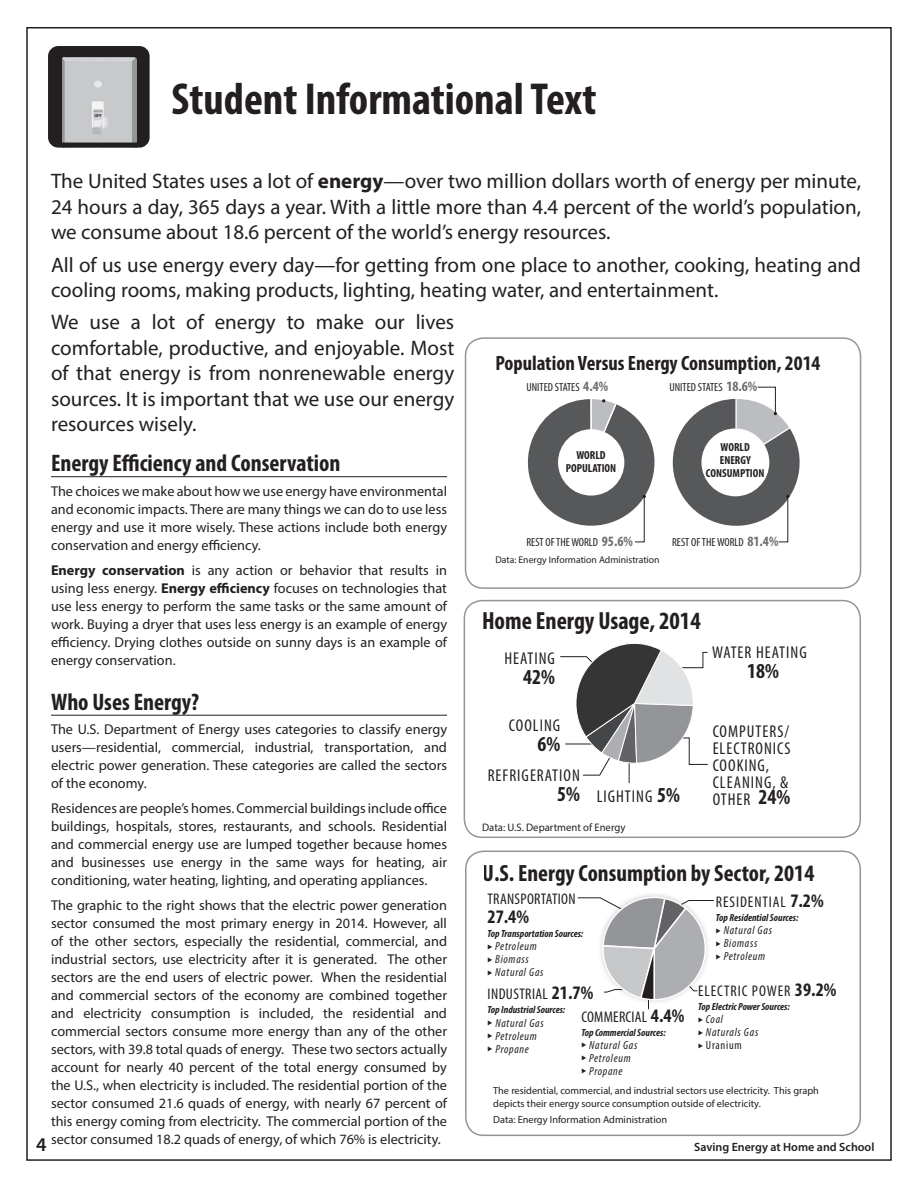
<style>
.page{position:relative;width:918px;height:1188px;background:#fff}
.page>*{position:absolute;margin:0;border:0;box-sizing:border-box;transform-origin:0 0}
.t1{font:700 condensed 45px "Myriad Pro";color:#231f20}
.t2{font:700 condensed 24.9px "Myriad Pro";color:#231f20}
.t3{font:700 condensed 24px "Myriad Pro";color:#231f20}
.t4{font:700 condensed 23.55px "Myriad Pro";color:#231f20}
.t5{font:700 condensed 21.45px "Myriad Pro";color:#231f20}
.t6{font:21px/25.5px "Myriad Pro";color:#231f20;text-align:justify}
.t7{font:700 condensed 20.85px "Myriad Pro";color:#231f20}
.t8{font:600 19.5px "Myriad Pro";color:#231f20}
.t9{font:700 condensed 19.2px "Myriad Pro";color:#231f20}
.t10{font:condensed 17.1px/17px "Myriad Pro";letter-spacing:.06em;color:#231f20}
.t11{font:condensed 15.45px "Myriad Pro";letter-spacing:.025em;color:#231f20}
.t12{font:condensed 15.45px "Myriad Pro";letter-spacing:.06em;color:#231f20}
.t13{font:14.25px/18px "Myriad Pro";color:#231f20;text-align:justify}
.t14{font:600 12px "Myriad Pro";color:#231f20}
.t15{font:italic condensed 11.85px "Myriad Pro";letter-spacing:.06em;color:#231f20}
.t16{font:condensed 11.85px "Myriad Pro";letter-spacing:.06em;color:#231f20}
.t17{font:condensed 11.7px "Myriad Pro";color:#231f20}
.t18{font:700 condensed 11.7px/13px "Myriad Pro";color:#231f20;text-align:center}
.t19{font:10.95px "Myriad Pro";color:#231f20}
.t20{font:10.35px/12.5px "Myriad Pro";color:#231f20}
.t21{font:italic 700 condensed 10.35px "Myriad Pro";color:#231f20}
.t22{font:9.75px "Myriad Pro";color:#231f20}
.t23{font:700 4.05px "Myriad Pro";color:#231f20}
.s1{font-weight:700}
.s2{font-weight:700;font-size:14.25px;color:#6c6d70}
.s3{font-weight:700;font-size:21.45px}
.s4{font-weight:700;font-size:19.2px}
</style>
<div class="page">
<svg style="left:48px;top:46px;width:102px;height:102px;background:#8a898a"></svg>
<hr style="left:51px;top:476px;width:396px;height:1px;background:#231f20">
<hr style="left:51px;top:715px;width:396px;height:1px;background:#231f20">
<div style="left:465px;top:337px;width:396px;height:252px;border:2px solid #939598;border-radius:18px"></div>
<svg style="left:527px;top:387px;width:273px;height:156px"></svg>
<svg style="left:560px;top:643px;width:148px;height:140px"></svg>
<div style="left:464px;top:600px;width:397px;height:238px;border:2px solid #939598;border-radius:18px"></div>
<svg style="left:577px;top:896px;width:137px;height:113px"></svg>
<div style="left:465px;top:851px;width:396px;height:285px;border:2px solid #939598;border-radius:18px"></div>
<p class="t23" style="left:94px;top:113px;width:9px">OFF</p>
<h1 class="t1" style="left:172px;top:71px;width:426px">Student Informational Text</h1>
<p class="t6" style="left:51px;top:168px;width:812px">The United States uses a lot of <span class="s1">energy</span>—over two million dollars worth of energy per minute, 24 hours a day, 365 days a year. With a little more than 4.4 percent of the world’s population, we consume about 18.6 percent of the world’s energy resources.</p>
<h3 class="t6" style="left:51px;top:251px;width:812px">All of us use energy every day—for getting from one place to another, cooking, heating and cooling rooms, making products, lighting, heating water, and entertainment.</h3>
<h3 class="t6" style="left:51px;top:309px;width:405px">We use a lot of energy to make our lives comfortable, productive, and enjoyable. Most of that energy is from nonrenewable energy sources. It is important that we use our energy resources wisely.</h3>
<h3 class="t3" style="left:51px;top:448px;width:291px">Energy Efficiency and Conservation</h3>
<p class="t13" style="left:51px;top:482px;width:398px">The choices we make about how we use energy have environmental and economic impacts. There are many things we can do to use less energy and use it more wisely. These actions include both energy conservation and energy efficiency.</p>
<p class="t13" style="left:51px;top:561px;width:398px"><span class="s1">Energy conservation</span> is any action or behavior that results in using less energy. <span class="s1">Energy efficiency</span> focuses on technologies that use less energy to perform the same tasks or the same amount of work. Buying a dryer that uses less energy is an example of energy efficiency. Drying clothes outside on sunny days is an example of energy conservation.</p>
<h3 class="t3" style="left:51px;top:687px;width:150px">Who Uses Energy?</h3>
<p class="t13" style="left:51px;top:720px;width:398px">The U.S. Department of Energy uses categories to classify energy users—residential, commercial, industrial, transportation, and electric power generation. These categories are called the sectors of the economy.</p>
<p class="t13" style="left:51px;top:799px;width:398px">Residences are people’s homes. Commercial buildings include office buildings, hospitals, stores, restaurants, and schools. Residential and commercial energy use are lumped together because homes and businesses use energy in the same ways for heating, air conditioning, water heating, lighting, and operating appliances.</p>
<p class="t13" style="left:51px;top:896px;width:398px">The graphic to the right shows that the electric power generation sector consumed the most primary energy in 2014. However, all of the other sectors, especially the residential, commercial, and industrial sectors, use electricity after it is generated. The other sectors are the end users of electric power. When the residential and commercial sectors of the economy are combined together and electricity consumption is included, the residential and commercial sectors consume more energy than any of the other sectors, with 39.8 total quads of energy. These two sectors actually account for nearly 40 percent of the total energy consumed by the U.S., when electricity is included. The residential portion of the sector consumed 21.6 quads of energy, with nearly 67 percent of this energy coming from electricity. The commercial portion of the sector consumed 18.2 quads of energy, of which 76% is electricity.</p>
<h3 class="t7" style="left:495px;top:350px;width:327px">Population Versus Energy Consumption, 2014</h3>
<p class="t17" style="left:526px;top:381px;width:83px">UNITED STATES <span class="s2">4.4%</span></p>
<p class="t17" style="left:670px;top:381px;width:89px">UNITED STATES <span class="s2">18.6%</span></p>
<p class="t18" style="left:566px;top:448px;width:52px">WORLD<br>POPULATION</p>
<p class="t18" style="left:706px;top:440px;width:60px">WORLD<br>ENERGY<br>CONSUMPTION</p>
<p class="t17" style="left:526px;top:536px;width:108px">REST OF THE WORLD <span class="s2">95.6%</span></p>
<p class="t17" style="left:672px;top:536px;width:108px">REST OF THE WORLD <span class="s2">81.4%</span></p>
<p class="t22" style="left:495px;top:553px;width:166px">Data: Energy Information Administration</p>
<h2 class="t2" style="left:482px;top:605px;width:220px">Home Energy Usage, 2014</h2>
<p class="t10" style="left:712px;top:644px;width:96px">WATER HEATING</p>
<h3 class="t5" style="left:747px;top:658px;width:33px">18%</h3>
<p class="t10" style="left:504px;top:650px;width:52px">HEATING</p>
<h3 class="t5" style="left:523px;top:663px;width:33px">42%</h3>
<p class="t10" style="left:509px;top:717px;width:53px">COOLING</p>
<h3 class="t5" style="left:537px;top:731px;width:24px">6%</h3>
<p class="t10" style="left:713px;top:723px;width:80px">COMPUTERS/<br>ELECTRONICS<br>COOKING,<br>CLEANING, &amp;<br>OTHER <span class="s3">24%</span></p>
<p class="t10" style="left:488px;top:767px;width:94px">REFRIGERATION</p>
<h3 class="t5" style="left:557px;top:780px;width:24px">5%</h3>
<p class="t10" style="left:597px;top:787px;width:85px">LIGHTING <span class="s3">5%</span></p>
<p class="t19" style="left:482px;top:820px;width:145px">Data: U.S. Department of Energy</p>
<h3 class="t4" style="left:483px;top:859px;width:333px">U.S. Energy Consumption by Sector, 2014</h3>
<p class="t11" style="left:488px;top:890px;width:90px">TRANSPORTATION</p>
<h3 class="t9" style="left:488px;top:905px;width:43px">27.4%</h3>
<p class="t21" style="left:488px;top:927px;width:97px">Top Transportation Sources:</p>
<p class="t15" style="left:488px;top:939px;width:51px">◆ Petroleum</p>
<p class="t15" style="left:488px;top:952px;width:43px">◆ Biomass</p>
<p class="t15" style="left:488px;top:965px;width:58px">◆ Natural Gas</p>
<p class="t12" style="left:716px;top:893px;width:109px">RESIDENTIAL <span class="s4">7.2%</span></p>
<p class="t21" style="left:716px;top:911px;width:84px">Top Residential Sources:</p>
<p class="t15" style="left:716px;top:923px;width:58px">◆ Natural Gas</p>
<p class="t15" style="left:716px;top:936px;width:43px">◆ Biomass</p>
<p class="t15" style="left:716px;top:949px;width:51px">◆ Petroleum</p>
<p class="t12" style="left:698px;top:982px;width:140px">ELECTRIC POWER <span class="s4">39.2%</span></p>
<p class="t21" style="left:698px;top:1000px;width:93px">Top Electric Power Sources:</p>
<p class="t15" style="left:698px;top:1012px;width:26px">◆ Coal</p>
<p class="t15" style="left:698px;top:1025px;width:62px">◆ Naturals Gas</p>
<p class="t16" style="left:698px;top:1038px;width:45px">◆ Uranium</p>
<p class="t11" style="left:488px;top:985px;width:107px">INDUSTRIAL <span class="s4">21.7%</span></p>
<p class="t21" style="left:488px;top:1004px;width:79px">Top Industrial Sources:</p>
<p class="t15" style="left:488px;top:1015px;width:58px">◆ Natural Gas</p>
<p class="t15" style="left:488px;top:1028px;width:51px">◆ Petroleum</p>
<p class="t15" style="left:488px;top:1041px;width:43px">◆ Propane</p>
<p class="t11" style="left:581px;top:1007px;width:104px">COMMERCIAL <span class="s4">4.4%</span></p>
<p class="t21" style="left:581px;top:1026px;width:86px">Top Commercial Sources:</p>
<p class="t15" style="left:581px;top:1038px;width:58px">◆ Natural Gas</p>
<p class="t15" style="left:581px;top:1051px;width:51px">◆ Petroleum</p>
<p class="t15" style="left:581px;top:1064px;width:43px">◆ Propane</p>
<p class="t20" style="left:493px;top:1085px;width:327px">The residential, commercial, and industrial sectors use electricity. This graph depicts their energy source consumption outside of electricity.</p>
<p class="t20" style="left:493px;top:1113px;width:175px">Data: Energy Information Administration</p>
<h3 class="t8" style="left:36px;top:1132px;width:12px">4</h3>
<p class="t14" style="left:694px;top:1139px;width:182px">Saving Energy at Home and School</p>
</div>
